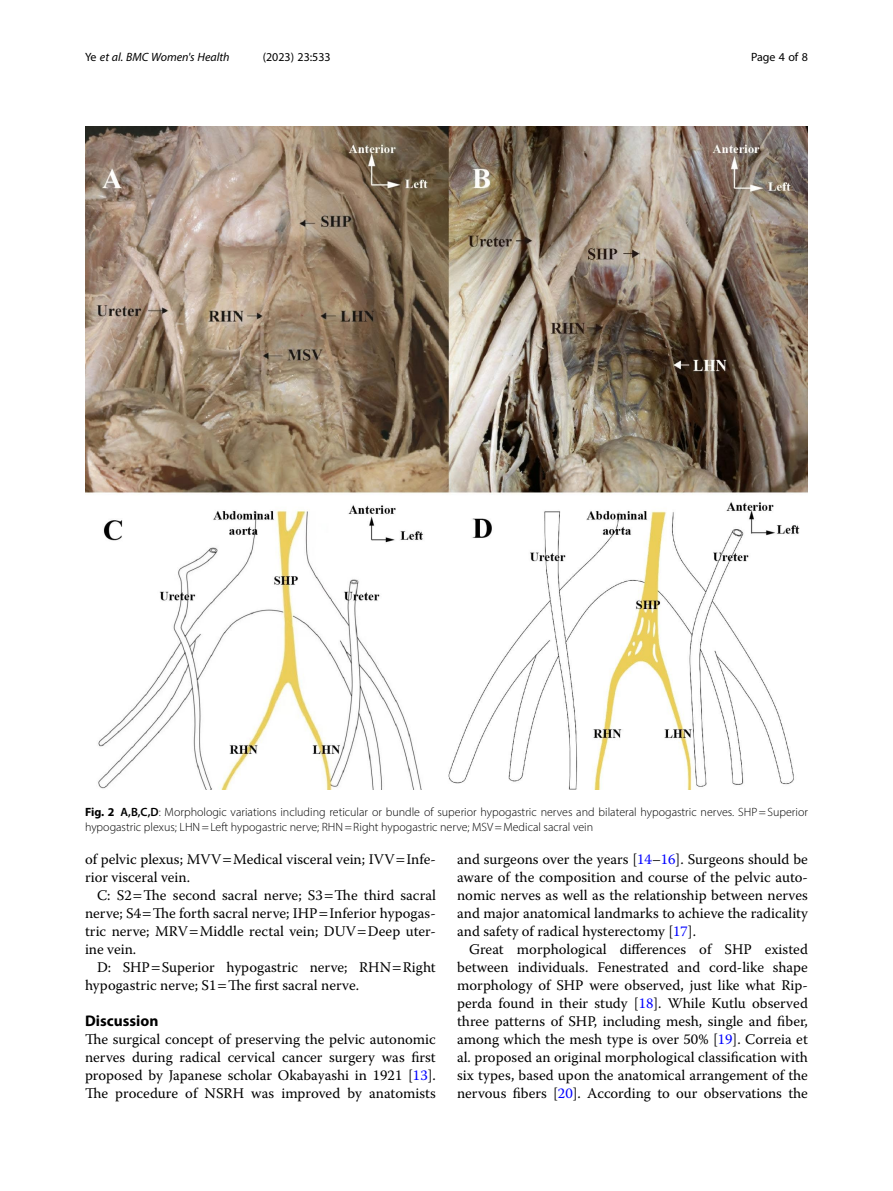
<style>
.page{position:relative;width:893px;height:1191px;background:#fff}
.page>*{position:absolute;margin:0;border:0;box-sizing:border-box;transform-origin:0 0}
.Head_1{font:700 15.45px "Myriad Pro";color:#000}
.Body_Text_Indent{font:14.7px/18px "Warnock Pro";color:#000}
.Body_Text{font:14.7px/18px "Warnock Pro";color:#000;text-align:justify}
.Figure_Caption{font:300 12px/15px "Myriad Pro";color:#000}
.t1{font:italic 12px "Myriad Pro";color:#000}
.t2{font:12px "Myriad Pro";color:#000}
.s1{font-style:normal}
.s2{font-weight:700}
.s3{font-weight:600}
.s4{color:#00f}
</style>
<div class="page">
<img style="left:85px;top:126px;width:723px;height:663px">
<p class="t1" style="left:85px;top:50px;width:146px"><span class="s1">Ye</span> et al. BMC Women's Health</p>
<p class="t2" style="left:263px;top:50px;width:70px">(2023) 23:533</p>
<p class="t2" style="left:751px;top:50px;width:58px">Page 4 of 8</p>
<p class="Figure_Caption" style="left:85px;top:805px;width:724px"><span class="s2">Fig. 2</span> <span class="s3">A,B,C,D</span>: Morphologic variations including reticular or bundle of superior hypogastric nerves and bilateral hypogastric nerves. SHP=Superior hypogastric plexus; LHN=Left hypogastric nerve; RHN=Right hypogastric nerve; MSV=Medical sacral vein</p>
<p class="Body_Text_Indent" style="left:85px;top:850px;width:352px">of pelvic plexus; MVV Medical visceral vein; IVV Infe&shy;rior visceral vein.</p>
<p class="Body_Text_Indent" style="left:85px;top:886px;width:352px;text-align:justify;text-indent:12px">C: S2 The second sacral nerve; S3 The third sacral nerve; S4 The forth sacral nerve; IHP Inferior hypogas&shy;tric nerve; MRV Middle rectal vein; DUV Deep uter&shy;ine vein.</p>
<p class="Body_Text_Indent" style="left:85px;top:958px;width:352px;text-indent:12px">D: SHP Superior hypogastric nerve; RHN Right hypogastric nerve; S1 The first sacral nerve.</p>
<p class="Head_1" style="left:85px;top:1011px;width:75px">Discussion</p>
<p class="Body_Text" style="left:85px;top:1030px;width:352px">The surgical concept of preserving the pelvic autonomic nerves during radical cervical cancer surgery was first proposed by Japanese scholar Okabayashi in 1921 [<span class="s4">13</span>].<br>The procedure of NSRH was improved by anatomists</p>
<p class="Body_Text" style="left:457px;top:850px;width:352px">and surgeons over the years [<span class="s4">14</span>–<span class="s4">16</span>]. Surgeons should be aware of the composition and course of the pelvic auto&shy;nomic nerves as well as the relationship between nerves and major anatomical landmarks to achieve the radicality and safety of radical hysterectomy [<span class="s4">17</span>].</p>
<p class="Body_Text_Indent" style="left:457px;top:940px;width:352px;text-align:justify;text-indent:12px">Great morphological differences of SHP existed between individuals. Fenestrated and cord-like shape morphology of SHP were observed, just like what Rip&shy;perda found in their study [<span class="s4">18</span>]. While Kutlu observed three patterns of SHP, including mesh, single and fiber, among which the mesh type is over 50% [<span class="s4">19</span>]. Correia et al. proposed an original morphological classification with six types, based upon the anatomical arrangement of the nervous fibers [<span class="s4">20</span>]. According to our observations the</p>
</div>
